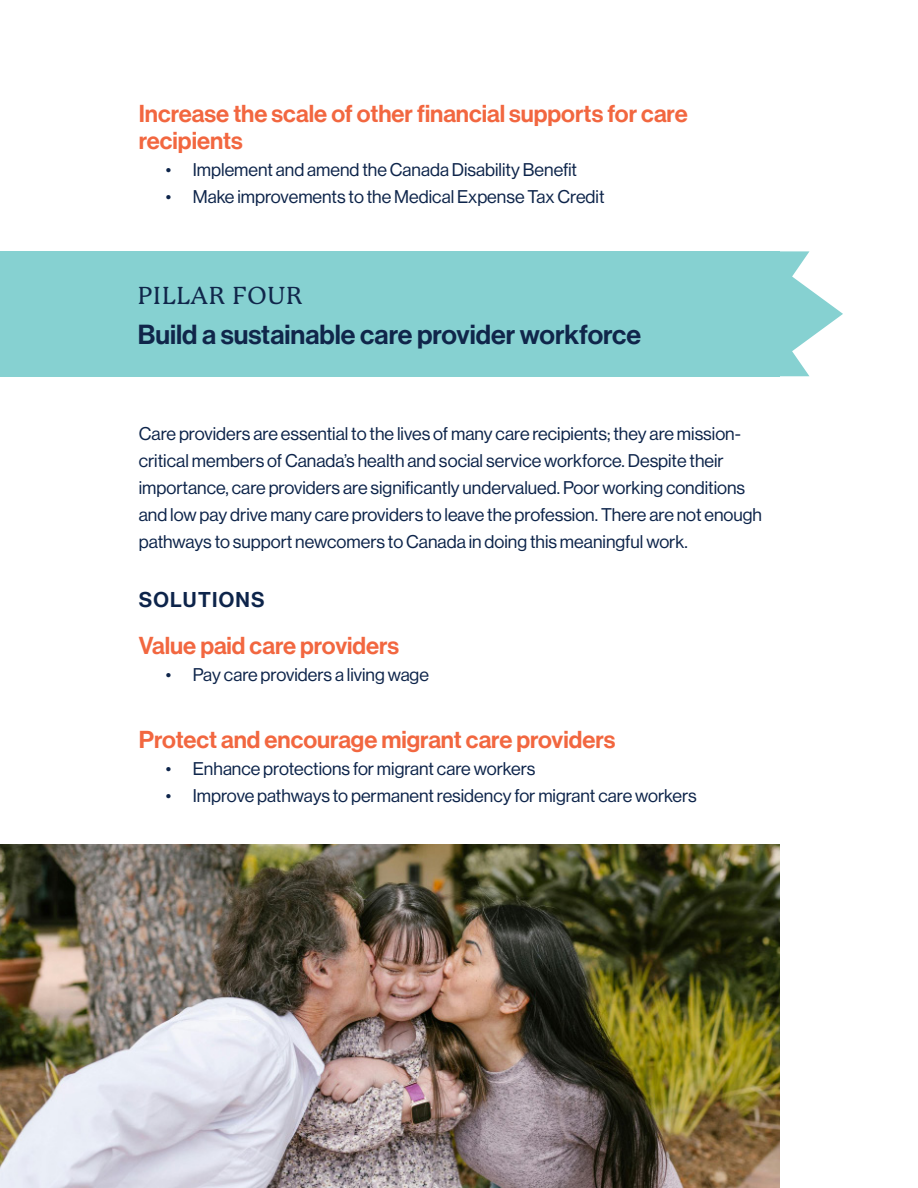
<style>
.page{position:relative;width:918px;height:1188px;background:#fff}
.page>*{position:absolute;margin:0;border:0;box-sizing:border-box;transform-origin:0 0}
.Subtitle{font:27px "N Haas Grotesk DS Pro 65 Md";color:#10264a}
.Body_Paragraph{font:24px/27px "N Haas Grotesk DS Pro 65 Md";color:#f26740}
.Subtitle-2{font:500 24px "P Mackinac Pro";letter-spacing:.04em;color:#10264a}
.Body_Paragraph-2{font:21px "N Haas Grotesk DS Pro 65 Md";letter-spacing:.06em;color:#0d244a}
.Body_Paragraph-3{font:18px/27px "N Haas Grotesk DS Pro 55 Rg";color:#0d244a}
</style>
<div class="page">
<div style="left:0;top:251px;width:780px;height:125px;background:#86d1d1"></div>
<svg style="left:780px;top:251px;width:63px;height:125px"></svg>
<img style="left:0;top:844px;width:780px;height:344px">
<p class="Body_Paragraph" style="left:139px;top:101px;width:550px">Increase the scale of other financial supports for care recipients</p>
<p class="Body_Paragraph-3" style="left:166px;top:157px;width:413px">• Implement and amend the Canada Disability Benefit</p>
<p class="Body_Paragraph-3" style="left:166px;top:184px;width:440px">• Make improvements to the Medical Expense Tax Credit</p>
<p class="Subtitle-2" style="left:138px;top:282px;width:167px">PILLAR FOUR</p>
<p class="Subtitle" style="left:138px;top:319px;width:505px">Build a sustainable care provider workforce</p>
<p class="Body_Paragraph-3" style="left:139px;top:420px;width:625px">Care providers are essential to the lives of many care recipients; they are mission&shy;critical members of Canada’s health and social service workforce. Despite their importance, care providers are significantly undervalued. Poor working conditions and low pay drive many care providers to leave the profession. There are not enough pathways to support newcomers to Canada in doing this meaningful work.</p>
<p class="Body_Paragraph-2" style="left:139px;top:588px;width:127px">SOLUTIONS</p>
<p class="Body_Paragraph" style="left:139px;top:632px;width:262px">Value paid care providers</p>
<p class="Body_Paragraph-3" style="left:166px;top:661px;width:265px">• Pay care providers a living wage</p>
<p class="Body_Paragraph" style="left:139px;top:726px;width:478px">Protect and encourage migrant care providers</p>
<p class="Body_Paragraph-3" style="left:166px;top:755px;width:371px">• Enhance protections for migrant care workers</p>
<p class="Body_Paragraph-3" style="left:166px;top:782px;width:533px">• Improve pathways to permanent residency for migrant care workers</p>
</div>
